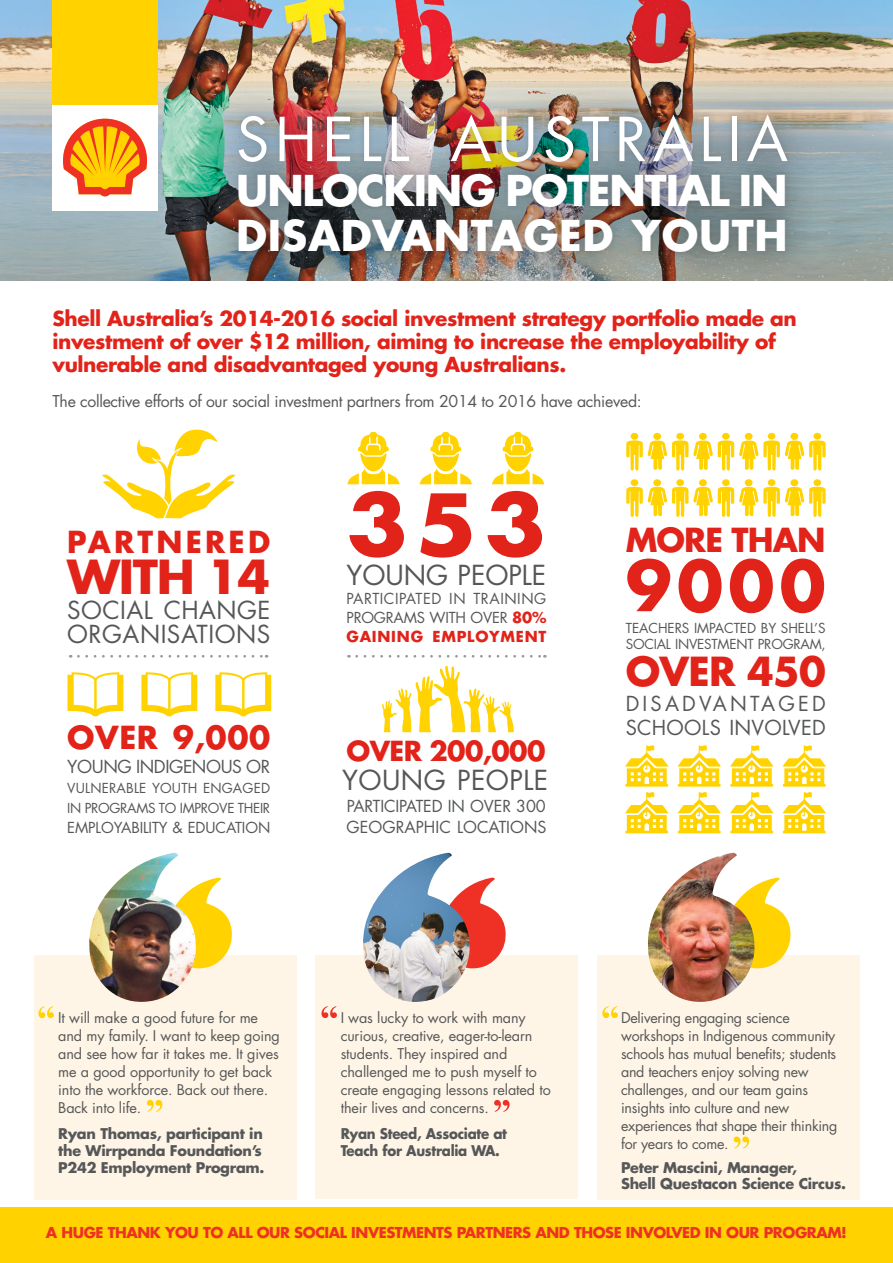
<style>
.page{position:relative;width:893px;height:1263px;background:#fff}
.page>*{position:absolute;margin:0;border:0;box-sizing:border-box;transform-origin:0 0}
.t1{font:700 81.9px "Futura Std";color:#e2231a;scale:1.1 1}
.t2{font:700 67.2px "Futura Std";color:#e2231a}
.t3{font:58.95px "Futura Std";letter-spacing:.095em;color:#fff}
.t4{font:700 45.75px "Futura Std";letter-spacing:-.03em;color:#e2231a;scale:1.04 1}
.t5{font:700 41.4px/44.8px "Futura Std";letter-spacing:-.03em;color:#fff}
.t6{font:700 39px "Futura Std";letter-spacing:-.02em;color:#e2231a}
.t7{font:700 32.25px "Futura Std";letter-spacing:-.025em;color:#e2231a}
.t8{font:700 30.9px "Futura Std";letter-spacing:.02em;color:#e2231a}
.t9{font:700 29.55px "Futura Std";letter-spacing:.11em;color:#e2231a}
.t10{font:26.85px "Futura Std";letter-spacing:.005em;color:#555759}
.t11{font:700 26.85px "Futura Std";letter-spacing:-.025em;color:#e2231a}
.t12{font:24.15px/24.5px "Futura Std";letter-spacing:.02em;color:#555759}
.t13{font:700 20.1px/23.1px "Futura Std";letter-spacing:-.02em;color:#e2231a}
.t14{font:20.1px/24.3px "Futura Std";letter-spacing:.015em;color:#555759}
.t15{font:17.4px "Futura Std";letter-spacing:-.025em;color:#555759}
.t16{font:16.05px/21.5px "Futura Std";letter-spacing:-.01em;color:#555759}
.t17{font:15.9px "Futura Std";letter-spacing:-.02em;color:#555759}
.t18{font:14.85px/18.9px "Futura Std";letter-spacing:-.005em;color:#555759;text-align:justify}
.t19{font:700 14.7px "Futura Std";letter-spacing:-.03em;color:#ee3124}
.t20{font:14.4px/18px "Futura Std";letter-spacing:-.01em;color:#555759}
.t21{font:700 14.4px/17.2px "Futura Std";letter-spacing:-.02em;color:#555759}
.t22{font:700 14.4px/17.2px "Futura Std";letter-spacing:-.02em;color:#555759;scale:.93 1}
.t23{font:13.5px/20px "Futura Std";letter-spacing:-.015em;color:#555759}
.s1{font-weight:700;color:#e2231a}
</style>
<div class="page">
<div style="left:34px;top:955px;width:262px;height:244px;background:#fff5e6"></div>
<div style="left:315px;top:955px;width:263px;height:244px;background:#fff5e6"></div>
<div style="left:598px;top:955px;width:262px;height:244px;background:#fff5e6"></div>
<img style="left:0;top:0;width:893px;height:281px">
<div style="left:53px;top:0;width:105px;height:105px;background:#ffd200"></div>
<div style="left:53px;top:105px;width:105px;height:105px;background:#fff"></div>
<svg style="left:63px;top:118px;width:85px;height:79px"></svg>
<div style="left:206px;top:84px;width:612px;height:200px;background:#000;opacity:.66"></div>
<div style="left:233px;top:110px;width:559px;height:147px;background:#4d525a;opacity:.2"></div>
<div style="left:0;top:1208px;width:893px;height:55px;background:#ffd200"></div>
<svg style="left:78px;top:655px;width:189px;height:3px"></svg>
<svg style="left:357px;top:655px;width:188px;height:3px"></svg>
<svg style="left:625px;top:745px;width:43px;height:88px"></svg>
<svg style="left:678px;top:745px;width:43px;height:88px"></svg>
<svg style="left:730px;top:745px;width:43px;height:88px"></svg>
<svg style="left:783px;top:745px;width:43px;height:88px"></svg>
<svg style="left:626px;top:479px;width:200px;height:38px"></svg>
<svg style="left:626px;top:433px;width:200px;height:38px"></svg>
<svg style="left:102px;top:429px;width:134px;height:90px"></svg>
<svg style="left:382px;top:666px;width:132px;height:66px"></svg>
<svg style="left:67px;top:672px;width:56px;height:44px"></svg>
<svg style="left:141px;top:672px;width:56px;height:44px"></svg>
<svg style="left:215px;top:672px;width:56px;height:44px"></svg>
<svg style="left:347px;top:432px;width:53px;height:52px"></svg>
<svg style="left:420px;top:432px;width:52px;height:52px"></svg>
<svg style="left:492px;top:432px;width:52px;height:52px"></svg>
<svg style="left:197px;top:877px;width:35px;height:92px"></svg>
<svg style="left:471px;top:877px;width:35px;height:92px"></svg>
<svg style="left:756px;top:877px;width:35px;height:92px"></svg>
<img style="left:89px;top:853px;width:108px;height:149px">
<img style="left:363px;top:853px;width:108px;height:149px">
<img style="left:647px;top:853px;width:109px;height:149px">
<svg style="left:321px;top:1006px;width:16px;height:12px"></svg>
<svg style="left:38px;top:1006px;width:16px;height:12px"></svg>
<svg style="left:602px;top:1006px;width:16px;height:12px"></svg>
<svg style="left:494px;top:1100px;width:16px;height:12px"></svg>
<svg style="left:147px;top:1100px;width:15px;height:12px"></svg>
<svg style="left:734px;top:1136px;width:15px;height:12px"></svg>
<h3 class="t3" style="left:236px;top:102px;width:553px">SHELL AUSTRALIA</h3>
<h3 class="t5" style="left:236px;top:167px;width:553px">UNLOCKING POTENTIAL IN<br>DISADVANTAGED YOUTH</h3>
<h3 class="t13" style="left:53px;top:306px;width:746px">Shell Australia’s 2014-2016 social investment strategy portfolio made an investment of over $12 million, aiming to increase the employability of vulnerable and disadvantaged young Australians.</h3>
<p class="t17" style="left:53px;top:391px;width:591px">The collective efforts of our social investment partners from 2014 to 2016 have achieved:</p>
<h3 class="t9" style="left:67px;top:522px;width:204px">PARTNERED</h3>
<h3 class="t4" style="left:67px;top:546px;width:197px">WITH 14</h3>
<h3 class="t12" style="left:67px;top:598px;width:204px">SOCIAL CHANGE<br>ORGANISATIONS</h3>
<h3 class="t8" style="left:67px;top:717px;width:205px">OVER 9,000</h3>
<p class="t15" style="left:67px;top:756px;width:204px">YOUNG INDIGENOUS OR</p>
<p class="t23" style="left:67px;top:778px;width:204px">VULNERABLE YOUTH ENGAGED<br>IN PROGRAMS TO IMPROVE THEIR</p>
<p class="t18" style="left:67px;top:818px;width:205px">EMPLOYABILITY &amp; EDUCATION</p>
<h1 class="t1" style="left:346px;top:470px;width:183px">353</h1>
<h3 class="t10" style="left:346px;top:558px;width:201px">YOUNG PEOPLE</h3>
<p class="t18" style="left:346px;top:589px;width:201px">PARTICIPATED IN TRAINING PROGRAMS WITH OVER <span class="s1">80% GAINING EMPLOYMENT</span></p>
<h3 class="t11" style="left:347px;top:733px;width:200px">OVER 200,000</h3>
<h3 class="t10" style="left:342px;top:763px;width:208px">YOUNG PEOPLE</h3>
<p class="t16" style="left:347px;top:795px;width:202px">PARTICIPATED IN OVER 300<br>GEOGRAPHIC LOCATIONS</p>
<h3 class="t7" style="left:626px;top:518px;width:201px">MORE THAN</h3>
<h2 class="t2" style="left:626px;top:541px;width:201px">9000</h2>
<p class="t23" style="left:626px;top:620px;width:201px;line-height:16.2px">TEACHERS IMPACTED BY SHELL’S<br>SOCIAL INVESTMENT PROGRAM,</p>
<h3 class="t6" style="left:626px;top:646px;width:202px">OVER 450</h3>
<h3 class="t14" style="left:626px;top:691px;width:202px">DISADVANTAGED<br>SCHOOLS INVOLVED</h3>
<p class="t20" style="left:58px;top:1009px;width:223px">It will make a good future for me and my family. I want to keep going and see how far it takes me. It gives me a good opportunity to get back into the workforce. Back out there.<br>Back into life.</p>
<p class="t21" style="left:58px;top:1124px;width:208px">Ryan Thomas, participant in the Wirrpanda Foundation’s<br>P242 Employment Program.</p>
<p class="t20" style="left:341px;top:1009px;width:212px">I was lucky to work with many curious, creative, eager-to-learn students. They inspired and challenged me to push myself to create engaging lessons related to their lives and concerns.</p>
<p class="t22" style="left:341px;top:1124px;width:180px">Ryan Steed, Associate at<br>Teach for Australia WA.</p>
<p class="t20" style="left:621px;top:1009px;width:218px">Delivering engaging science workshops in Indigenous community schools has mutual benefits; students and teachers enjoy solving new challenges, and our team gains insights into culture and new experiences that shape their thinking for years to come.</p>
<p class="t21" style="left:621px;top:1160px;width:227px;line-height:15.9px">Peter Mascini, Manager,<br>Shell Questacon Science Circus.</p>
<p class="t19" style="left:46px;top:1222px;width:802px">A HUGE THANK YOU TO ALL OUR SOCIAL INVESTMENTS PARTNERS AND THOSE INVOLVED IN OUR PROGRAM!</p>
</div>
